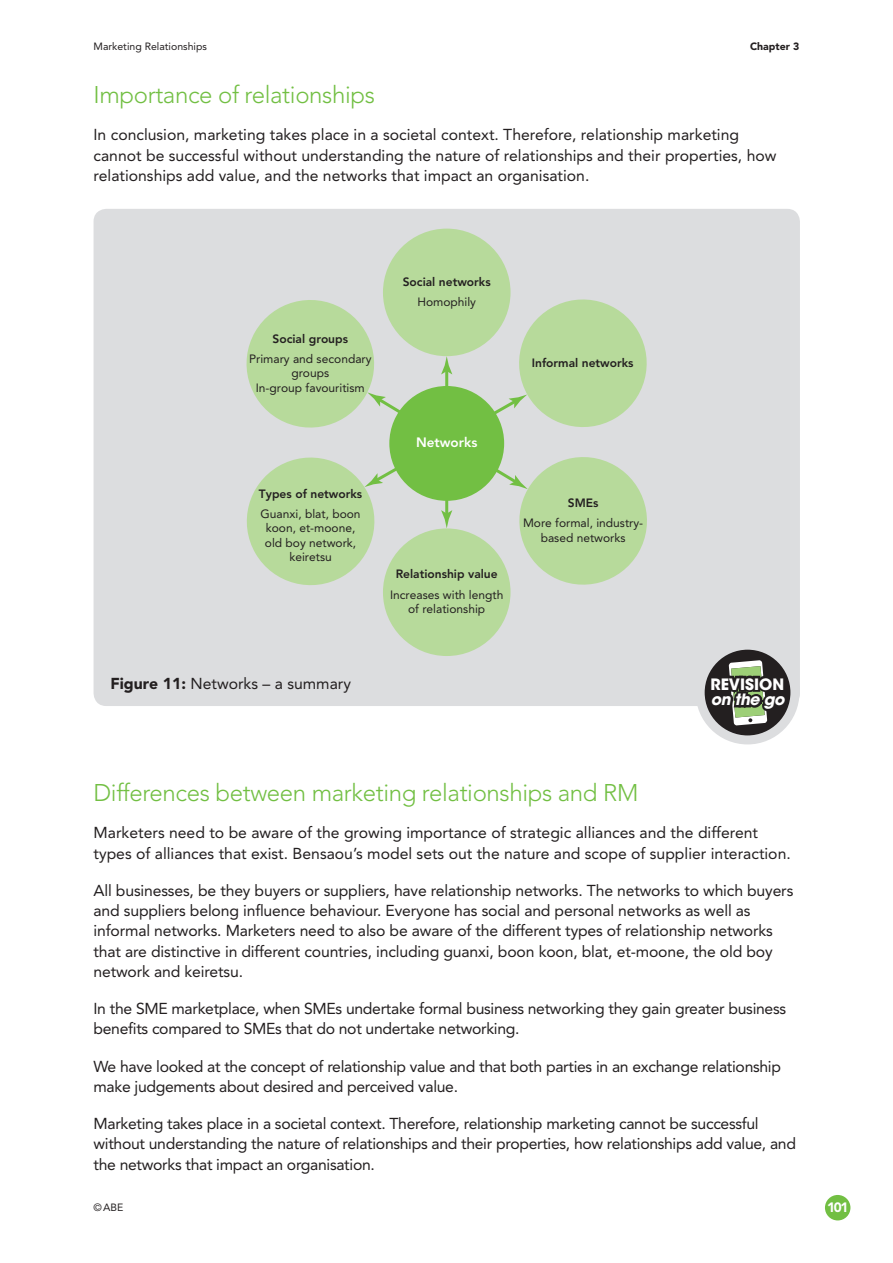
<style>
.page{position:relative;width:893px;height:1263px;background:#fff}
.page>*{position:absolute;margin:0;border:0;box-sizing:border-box;transform-origin:0 0}
.t1{font:300 24px "Avenir LT Std";letter-spacing:-.015em;color:#72bf43}
.t2{font:15.75px/20.2px "Avenir LT Std";letter-spacing:-.01em;color:#231f20}
.t3{font:700 15.6px "ITC Avant Garde Std";color:#fff}
.t4{font:italic 700 15.6px "ITC Avant Garde Std";letter-spacing:-.02em;color:#fff}
.t5{font:800 13.5px "Avenir LT Std";color:#fff}
.t6{font:900 13.5px "Avenir LT Std";color:#fff}
.t7{font:12px/20.4px "Avenir LT Std";color:#231f20;text-align:center}
.t8{font:800 12px/20.4px "Avenir LT Std";color:#231f20;text-align:center}
.t9{font:10.5px "Avenir LT Std";color:#231f20}
.t10{font:900 10.5px "Avenir LT Std";color:#231f20}
.s1{font-weight:800}
.s2{font-weight:400}
.s3{font-weight:900}
</style>
<div class="page">
<div style="left:825px;top:1195px;width:25px;height:25px;background:#72bf43;border-radius:50%"></div>
<div style="left:94px;top:209px;width:706px;height:497px;background:#dcdddf;border-radius:13px"></div>
<div style="left:383px;top:229px;width:127px;height:127px;background:#b7da9b;border-radius:50%"></div>
<div style="left:383px;top:528px;width:127px;height:128px;background:#b7da9b;border-radius:50%"></div>
<svg style="left:247px;top:290px;width:400px;height:304px"></svg>
<div style="left:389px;top:386px;width:115px;height:115px;background:#72bf43;border-radius:50%"></div>
<svg style="left:700px;top:645px;width:95px;height:95px"></svg>
<div style="left:696px;top:641px;width:103px;height:103px;border:9px solid #dcdddf;border-radius:50%"></div>
<svg style="left:707px;top:649px;width:82px;height:76px;background:#5c5e57"></svg>
<p class="t9" style="left:94px;top:41px;width:115px">Marketing Relationships</p>
<p class="t10" style="left:750px;top:40px;width:51px">Chapter 3</p>
<p class="t1" style="left:94px;top:81px;width:283px">Importance of relationships</p>
<p class="t2" style="left:94px;top:125px;width:684px">In conclusion, marketing takes place in a societal context. Therefore, relationship marketing cannot be successful without understanding the nature of relationships and their properties, how relationships add value, and the networks that impact an organisation.</p>
<p class="t7" style="left:249px;top:328px;width:124px"><span class="s1">Social groups<br></span>Primary and secondary</p>
<p class="t7" style="left:256px;top:366px;width:110px;line-height:14.4px">groups<br>In-group favouritism</p>
<p class="t7" style="left:259px;top:483px;width:105px;text-align:left"><span class="s1">Types of networks<br></span>Guanxi, blat, boon</p>
<p class="t7" style="left:265px;top:521px;width:93px;line-height:14.4px">koon, et-moone, old boy network, keiretsu</p>
<p class="t8" style="left:403px;top:271px;width:89px">Social networks<br><span class="s2">Homophily</span></p>
<p class="t5" style="left:416px;top:435px;width:63px">Networks</p>
<p class="t7" style="left:390px;top:564px;width:115px"><span class="s1">Relationship value<br></span>Increases with length</p>
<p class="t7" style="left:408px;top:599px;width:79px">of relationship</p>
<p class="t8" style="left:532px;top:352px;width:103px">Informal networks</p>
<p class="t7" style="left:523px;top:493px;width:122px"><span class="s1">SMEs<br></span>More formal, industry-</p>
<p class="t7" style="left:541px;top:527px;width:86px">based networks</p>
<p class="t2" style="left:111px;top:673px;width:242px"><span class="s3">Figure 11:</span> Networks – a summary</p>
<p class="t3" style="left:710px;top:674px;width:75px">REVISION</p>
<p class="t4" style="left:711px;top:689px;width:75px">on the go</p>
<p class="t1" style="left:94px;top:779px;width:546px">Differences between marketing relationships and RM</p>
<p class="t2" style="left:94px;top:823px;width:699px">Marketers need to be aware of the growing importance of strategic alliances and the different types of alliances that exist. Bensaou’s model sets out the nature and scope of supplier interaction.</p>
<p class="t2" style="left:94px;top:880px;width:701px">All businesses, be they buyers or suppliers, have relationship networks. The networks to which buyers and suppliers belong influence behaviour. Everyone has social and personal networks as well as informal networks. Marketers need to also be aware of the different types of relationship networks that are distinctive in different countries, including guanxi, boon koon, blat, et-moone, the old boy network and keiretsu.</p>
<p class="t2" style="left:94px;top:999px;width:694px">In the SME marketplace, when SMEs undertake formal business networking they gain greater business benefits compared to SMEs that do not undertake networking.</p>
<p class="t2" style="left:94px;top:1056px;width:689px">We have looked at the concept of relationship value and that both parties in an exchange relationship make judgements about desired and perceived value.</p>
<p class="t2" style="left:94px;top:1114px;width:704px">Marketing takes place in a societal context. Therefore, relationship marketing cannot be successful without understanding the nature of relationships and their properties, how relationships add value, and the networks that impact an organisation.</p>
<p class="t9" style="left:94px;top:1202px;width:31px">©ABE</p>
<p class="t6" style="left:827px;top:1199px;width:23px">101</p>
</div>
